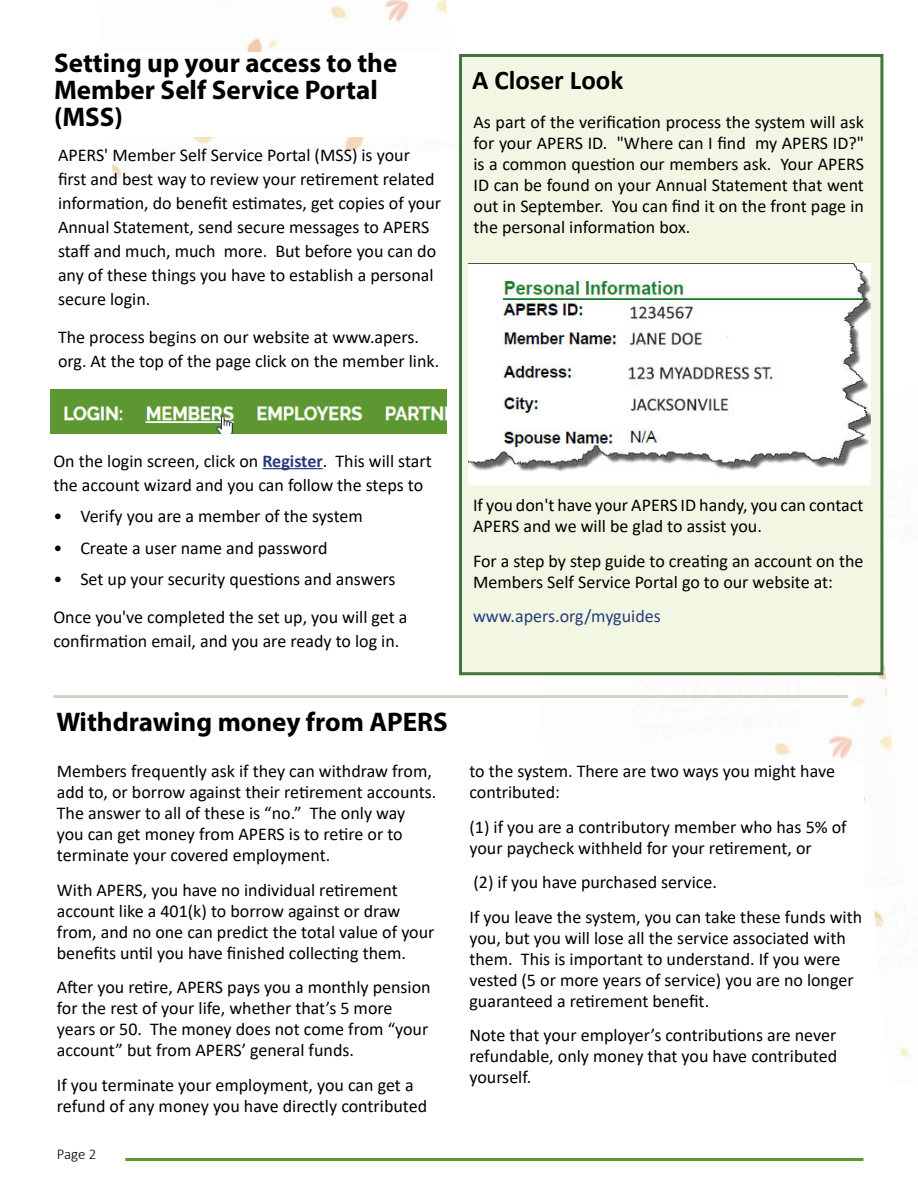
<style>
.page{position:relative;width:918px;height:1188px;background:#fff}
.page>*{position:absolute;margin:0;border:0;box-sizing:border-box;transform-origin:0 0}
.t1{font:700 27px/27px "Myriad Pro";color:#000}
.t2{font:700 27px "Calibri";color:#000}
.t3{font:18px/21px "Calibri";color:#000}
.t4{font:18px "Calibri";color:#293a7c}
.t5{font:300 15px "Calibri";color:#000}
.s1{font-weight:700;color:#293a7c}
</style>
<div class="page">
<img style="left:512px;top:357px;width:380px;height:558px">
<img style="left:112px;top:0;width:335px;height:179px">
<div style="left:54px;top:52px;width:392px;height:84px;background:#fff"></div>
<hr style="left:125px;top:1158px;width:738px;height:3px;background:#5e9732">
<img style="left:51px;top:390px;width:395px;height:44px">
<hr style="left:262px;top:468px;width:61px;height:1px;background:#293a7c">
<div style="left:459px;top:54px;width:424px;height:621px;background:#f1f7e2;border:3px solid #44733d"></div>
<img style="left:468px;top:264px;width:403px;height:221px">
<hr style="left:53px;top:695px;width:795px;height:3px;background:#d0d4c6">
<div style="left:469px;top:764px;width:394px;height:331px;background:#fff"></div>
<h1 class="t1" style="left:54px;top:49px;width:345px">Setting up your access to the<br>Member Self Service Portal (MSS)</h1>
<p class="t3" style="left:58px;top:143px;width:385px;line-height:24px">APERS' Member Self Service Portal (MSS) is your first and best way to review your retirement related information, do benefit estimates, get copies of your Annual Statement, send secure messages to APERS staff and much, much more. But before you can do any of these things you have to establish a personal secure login.</p>
<p class="t3" style="left:58px;top:324px;width:383px;line-height:24px">The process begins on our website at www.apers. org. At the top of the page click on the member link.</p>
<h1 class="t2" style="left:472px;top:61px;width:153px">A Closer Look</h1>
<p class="t3" style="left:474px;top:111px;width:392px;text-align:justify">As part of the verification process the system will ask for your APERS ID. "Where can I find my APERS ID?" is a common question our members ask. Your APERS ID can be found on your Annual Statement that went out in September. You can find it on the front page in the personal information box.</p>
<p class="t3" style="left:53px;top:448px;width:380px;line-height:24px">On the login screen, click on <span class="s1">Register</span>. This will start the account wizard and you can follow the steps to</p>
<p class="t3" style="left:53px;top:505px;width:311px">• Verify you are a member of the system</p>
<p class="t3" style="left:53px;top:537px;width:276px">• Create a user name and password</p>
<p class="t3" style="left:53px;top:560px;width:356px;line-height:37.5px">• Set up your security questions and answers<br>Once you've completed the set up, you will get a</p>
<p class="t3" style="left:53px;top:630px;width:347px">confirmation email, and you are ready to log in.</p>
<p class="t3" style="left:473px;top:494px;width:392px">If you don't have your APERS ID handy, you can contact<br>APERS and we will be glad to assist you.</p>
<p class="t3" style="left:473px;top:550px;width:392px">For a step by step guide to creating an account on the<br>Members Self Service Portal go to our website at:</p>
<p class="t4" style="left:473px;top:604px;width:189px">www.apers.org/myguides</p>
<h1 class="t1" style="left:56px;top:707px;width:393px">Withdrawing money from APERS</h1>
<p class="t3" style="left:57px;top:760px;width:381px">Members frequently ask if they can withdraw from, add to, or borrow against their retirement accounts.<br>The answer to all of these is “no.” The only way you can get money from APERS is to retire or to terminate your covered employment.</p>
<p class="t3" style="left:57px;top:879px;width:379px">With APERS, you have no individual retirement account like a 401(k) to borrow against or draw from, and no one can predict the total value of your benefits until you have finished collecting them.</p>
<p class="t3" style="left:57px;top:976px;width:375px">After you retire, APERS pays you a monthly pension for the rest of your life, whether that’s 5 more years or 50. The money does not come from “your account” but from APERS’ general funds.</p>
<p class="t3" style="left:57px;top:1074px;width:372px">If you terminate your employment, you can get a refund of any money you have directly contributed</p>
<p class="t5" style="left:57px;top:1145px;width:41px">Page 2</p>
<p class="t3" style="left:469px;top:760px;width:367px">to the system. There are two ways you might have contributed:</p>
<p class="t3" style="left:469px;top:816px;width:379px">(1) if you are a contributory member who has 5% of your paycheck withheld for your retirement, or</p>
<p class="t3" style="left:469px;top:865px;width:394px;line-height:34.5px">(2) if you have purchased service.<br>If you leave the system, you can take these funds with</p>
<p class="t3" style="left:469px;top:927px;width:386px">you, but you will lose all the service associated with them. This is important to understand. If you were vested (5 or more years of service) you are no longer guaranteed a retirement benefit.</p>
<p class="t3" style="left:469px;top:1024px;width:369px;text-align:justify">Note that your employer’s contributions are never refundable, only money that you have contributed yourself.</p>
</div>
